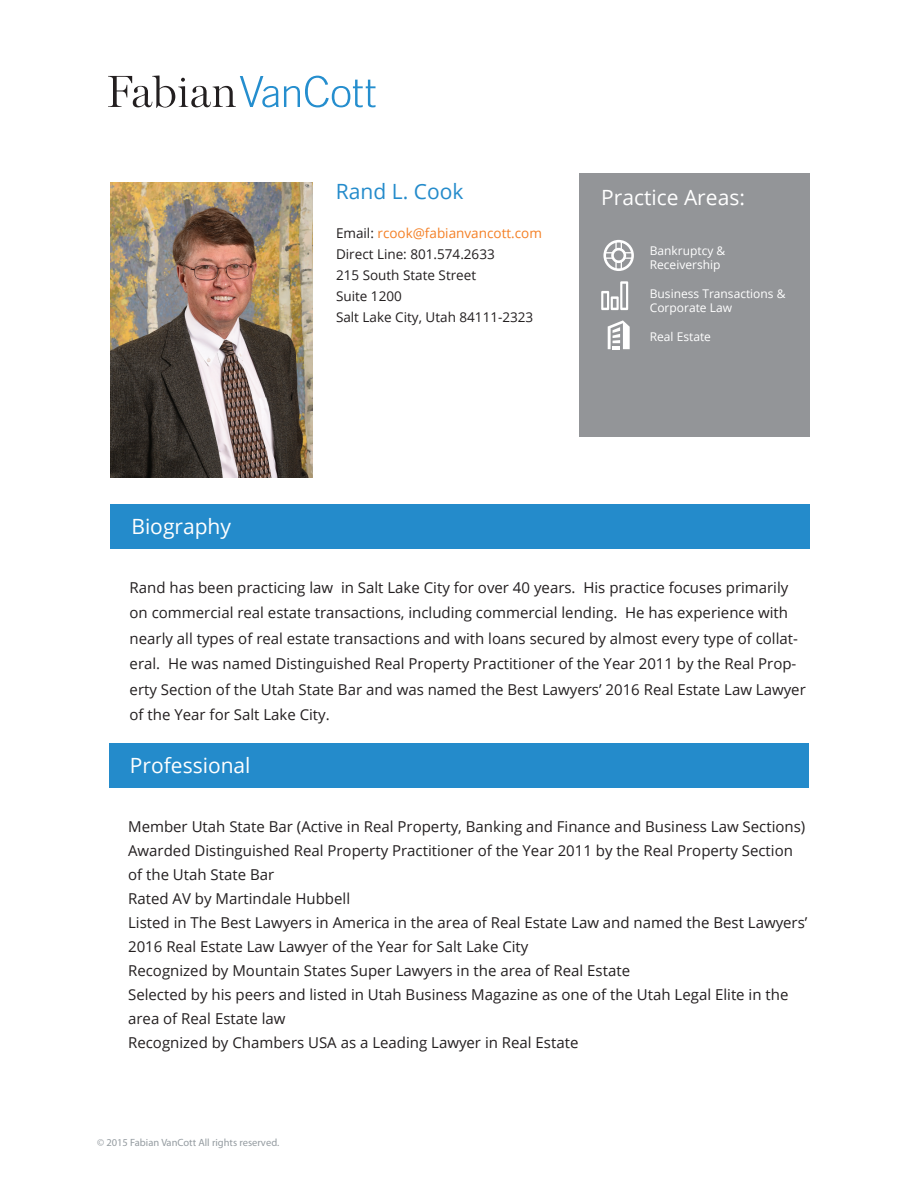
<style>
.page{position:relative;width:918px;height:1188px;background:#fff}
.page>*{position:absolute;margin:0;border:0;box-sizing:border-box;transform-origin:0 0}
.t1{font:21px "Open Sans";color:#fff}
.t2{font:21px "Open Sans";color:#248bcb}
.t3{font:15px/24px "Open Sans";color:#231f20}
.t4{font:13.5px/21px "Open Sans";color:#231f20}
.t5{font:12px/14.4px "Open Sans";color:#fff}
.t6{font:10.5px "Myriad Pro";color:#959ca1}
.s1{color:#f48026}
</style>
<div class="page">
<div style="left:111px;top:504px;width:699px;height:45px;background:#248bcb"></div>
<div style="left:580px;top:173px;width:230px;height:263px;background:#939598"></div>
<div style="left:109px;top:743px;width:700px;height:45px;background:#248bcb"></div>
<img style="left:111px;top:183px;width:201px;height:295px">
<svg style="left:108px;top:75px;width:268px;height:33px"></svg>
<svg style="left:601px;top:281px;width:27px;height:29px"></svg>
<svg style="left:608px;top:320px;width:22px;height:29px"></svg>
<svg style="left:603px;top:240px;width:31px;height:31px"></svg>
<h1 class="t1" style="left:131px;top:512px;width:101px">Biography</h1>
<h1 class="t2" style="left:336px;top:177px;width:129px">Rand L. Cook</h1>
<h1 class="t1" style="left:601px;top:183px;width:145px">Practice Areas:</h1>
<p class="t4" style="left:336px;top:222px;width:207px">Email: <span class="s1">rcook@fabianvancott.com<br></span>Direct Line: 801.574.2633<br>215 South State Street<br>Suite 1200<br>Salt Lake City, Utah 84111-2323</p>
<p class="t5" style="left:650px;top:243px;width:77px">Bankruptcy &amp;<br>Receivership</p>
<p class="t5" style="left:650px;top:286px;width:137px">Business Transactions &amp;<br>Corporate Law</p>
<p class="t5" style="left:650px;top:329px;width:63px">Real Estate</p>
<p class="t3" style="left:130px;top:574px;width:678px;line-height:25.5px">Rand has been practicing law in Salt Lake City for over 40 years. His practice focuses primarily on commercial real estate transactions, including commercial lending. He has experience with nearly all types of real estate transactions and with loans secured by almost every type of collat&shy;eral. He was named Distinguished Real Property Practitioner of the Year 2011 by the Real Prop&shy;erty Section of the Utah State Bar and was named the Best Lawyers’ 2016 Real Estate Law Lawyer of the Year for Salt Lake City.</p>
<h1 class="t1" style="left:130px;top:751px;width:122px">Professional</h1>
<p class="t3" style="left:128px;top:814px;width:681px">Member Utah State Bar (Active in Real Property, Banking and Finance and Business Law Sections)<br>Awarded Distinguished Real Property Practitioner of the Year 2011 by the Real Property Section of the Utah State Bar<br>Rated AV by Martindale Hubbell<br>Listed in The Best Lawyers in America in the area of Real Estate Law and named the Best Lawyers’ 2016 Real Estate Law Lawyer of the Year for Salt Lake City<br>Recognized by Mountain States Super Lawyers in the area of Real Estate<br>Selected by his peers and listed in Utah Business Magazine as one of the Utah Legal Elite in the area of Real Estate law<br>Recognized by Chambers USA as a Leading Lawyer in Real Estate</p>
<p class="t6" style="left:97px;top:1137px;width:184px">© 2015 Fabian VanCott All rights reserved.</p>
</div>
